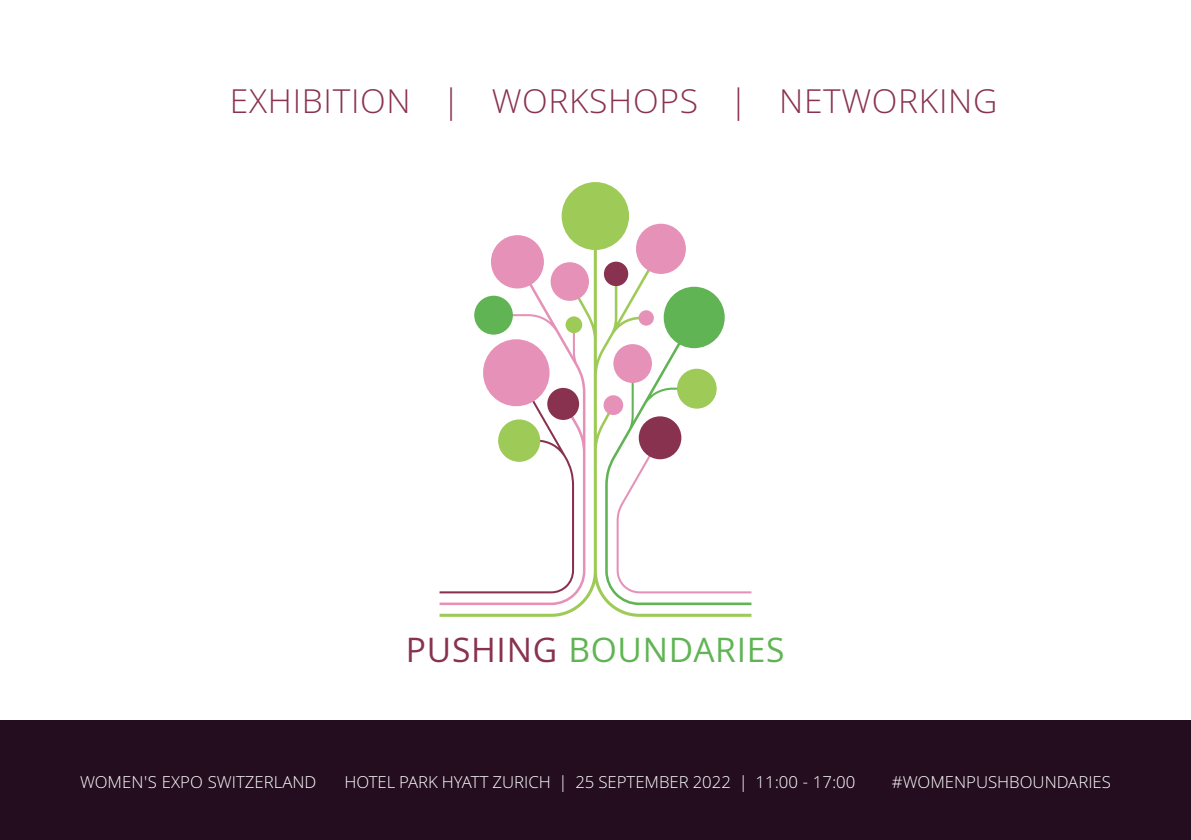
<style>
.page{position:relative;width:1191px;height:840px;background:#fff}
.page>*{position:absolute;margin:0;border:0;box-sizing:border-box;transform-origin:0 0}
.t1{font:300 36px "Khula";letter-spacing:.02em;color:#893250}
.t2{font:36px "Khula";letter-spacing:.02em;color:#60b454}
.t3{font:300 18px "Khula";color:#fff}
.s1{color:#893250}
</style>
<div class="page">
<div style="left:0;top:720px;width:1191px;height:119px;background:#230d1f"></div>
<svg style="left:439px;top:222px;width:312px;height:394px"></svg>
<div style="left:603px;top:395px;width:20px;height:20px;background:#e692b8;border-radius:50%"></div>
<div style="left:638px;top:310px;width:16px;height:15px;background:#e692b8;border-radius:50%"></div>
<div style="left:636px;top:223px;width:50px;height:51px;background:#e692b8;border-radius:50%"></div>
<div style="left:604px;top:261px;width:24px;height:25px;background:#893250;border-radius:50%"></div>
<div style="left:561px;top:182px;width:68px;height:68px;background:#9eca57;border-radius:50%"></div>
<div style="left:550px;top:262px;width:39px;height:39px;background:#e692b8;border-radius:50%"></div>
<h1 class="t1" style="left:230px;top:79px;width:769px">EXHIBITION | WORKSHOPS | NETWORKING</h1>
<h1 class="t2" style="left:406px;top:628px;width:380px"><span class="s1">PUSHING</span> BOUNDARIES</h1>
<p class="t3" style="left:344px;top:770px;width:512px">HOTEL PARK HYATT ZURICH | 25 SEPTEMBER 2022 | 11:00 - 17:00</p>
<p class="t3" style="left:80px;top:770px;width:238px">WOMEN'S EXPO SWITZERLAND</p>
<p class="t3" style="left:892px;top:770px;width:221px">#WOMENPUSHBOUNDARIES</p>
</div>
